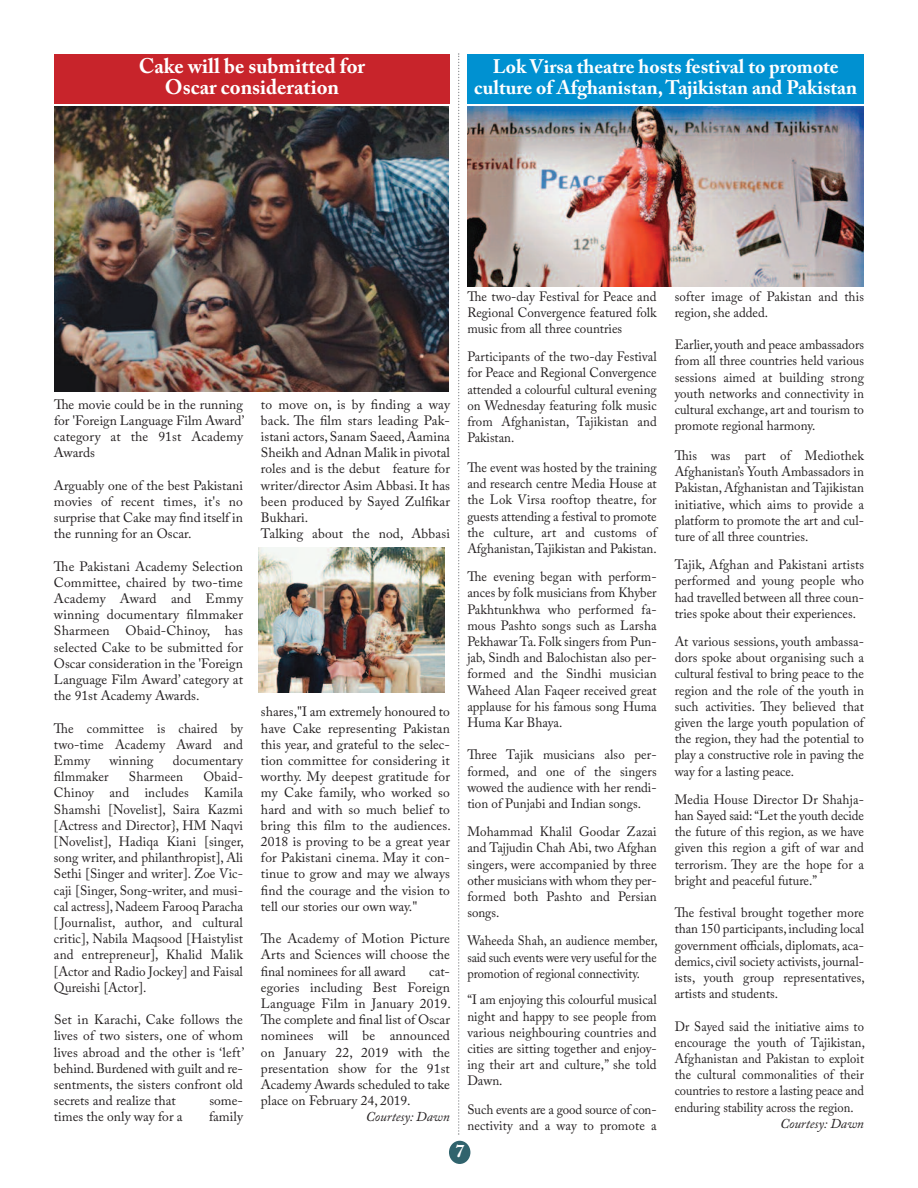
<style>
.page{position:relative;width:918px;height:1188px;background:#fff}
.page>*{position:absolute;margin:0;border:0;box-sizing:border-box;transform-origin:0 0}
.t1{font:700 21px/21px "Adobe Caslon Pro";color:#fff;text-align:center}
.t2{font:700 19.5px/21px "Adobe Caslon Pro";color:#fff;text-align:center}
.t3{font:700 18px "Adobe Caslon Pro";color:#fff}
.t4{font:13.5px/16.2px "Adobe Caslon Pro";color:#231f20;text-align:justify;scale:.96 1}
.t5{font:13.5px/16.2px "Adobe Caslon Pro";color:#231f20;text-align:justify}
.t6{font:13.5px/16.2px "Adobe Caslon Pro";color:#231f20;text-align:justify;scale:.93 1}
.t7{font:13.5px/16.2px "Adobe Caslon Pro";color:#231f20;text-align:justify;scale:.95 1}
.t8{font:13.5px/16.2px "Adobe Caslon Pro";color:#231f20;text-align:justify;scale:.92 1}
.t9{font:italic 13.5px "Adobe Caslon Pro";color:#231f20}
</style>
<div class="page">
<div style="left:449px;top:1141px;width:21px;height:23px;background:#30636d;border-radius:50%"></div>
<div style="left:54px;top:54px;width:396px;height:50px;background:#c8242b"></div>
<img style="left:54px;top:107px;width:394px;height:284px">
<img style="left:467px;top:106px;width:397px;height:181px">
<div style="left:467px;top:54px;width:397px;height:49px;background:#0091d1"></div>
<img style="left:258px;top:548px;width:186px;height:145px">
<svg style="left:458px;top:53px;width:1px;height:1082px"></svg>
<h1 class="t1" style="left:139px;top:58px;width:228px">Cake will be submitted for<br>Oscar consideration</h1>
<h2 class="t2" style="left:474px;top:58px;width:384px">Lok Virsa theatre hosts festival to promote culture of Afghanistan,Tajikistan and Pakistan</h2>
<p class="t5" style="left:54px;top:397px;width:192px">The movie could be in the running for 'Foreign Language Film Award’ category at the 91st Academy Awards</p>
<p class="t5" style="left:54px;top:478px;width:190px">Arguably one of the best Pakistani movies of recent times, it's no surprise that Cake may find itself in the running for an Oscar.</p>
<p class="t5" style="left:54px;top:559px;width:190px">The Pakistani Academy Selection Committee, chaired by two-time Academy Award and Emmy winning documentary filmmaker Sharmeen Obaid-Chinoy, has selected Cake to be submitted for Oscar consideration in the 'Foreign Language Film Award’ category at the 91st Academy Awards.</p>
<p class="t5" style="left:54px;top:721px;width:190px">The committee is chaired by two-time Academy Award and Emmy</p>
<p class="t5" style="left:110px;top:754px;width:46px">winning</p>
<p class="t5" style="left:173px;top:754px;width:72px">documentary</p>
<p class="t5" style="left:54px;top:770px;width:191px;text-indent:149px">Obaid-Chinoy and includes Kamila Shamshi [Novelist], Saira Kazmi [Actress and Director}, HM Naqvi [Novelist], Hadiqa Kiani [singer, song writer, and philanthropist], Ali Sethi [Singer and writer]. Zoe Vic&shy;caji [Singer, Song-writer, and musi&shy;cal actress],Nadeem Farooq Paracha [Journalist, author, and cultural critic], Nabila Maqsood [Haistylist and entrepreneur], Khalid Malik [Actor and Radio Jockey] and Faisal Qureishi [Actor].</p>
<p class="t5" style="left:54px;top:1013px;width:192px">Set in Karachi, Cake follows the lives of two sisters, one of whom lives abroad and the other is ‘left’ behind.Burdened with guilt and re&shy;sentments, the sisters confront old secrets and realize that</p>
<p class="t5" style="left:54px;top:770px;width:56px">filmmaker</p>
<p class="t5" style="left:129px;top:770px;width:56px">Sharmeen</p>
<p class="t5" style="left:209px;top:1094px;width:35px">some-</p>
<p class="t5" style="left:54px;top:1110px;width:130px">times the only way for a</p>
<p class="t5" style="left:209px;top:1110px;width:35px">family</p>
<p class="t5" style="left:261px;top:397px;width:190px;text-align:left">to move on, is by finding a way back. The film stars leading Pak&shy;istani actors, Sanam Saeed,Aamina<br>Sheikh and Adnan Malik in pivotal roles and is the debut feature for writer/director Asim Abbasi. It has been produced by Sayed Zulfikar<br>Bukhari.<br>Talking about the nod, Abbasi</p>
<p class="t5" style="left:261px;top:705px;width:191px">shares,"I am extremely honoured to have Cake representing Pakistan this year, and grateful to the selec&shy;tion committee for considering it worthy. My deepest gratitude for my Cake family, who worked so hard and with so much belief to bring this film to the audiences.<br>2018 is proving to be a great year for Pakistani cinema. May it con&shy;tinue to grow and may we always find the courage and the vision to tell our stories our own way."</p>
<p class="t5" style="left:261px;top:932px;width:190px">The Academy of Motion Picture Arts and Sciences will choose the final nominees for all award</p>
<p class="t5" style="left:261px;top:964px;width:191px;text-indent:168px">cat&shy;egories including Best Foreign Language Film in January 2019.<br>The complete and final list of Oscar nominees will be announced on January 22, 2019 with the presentation show for the 91st Academy Awards scheduled to take place on February 24, 2019.</p>
<p class="t9" style="left:366px;top:1112px;width:85px">Courtesy: Dawn</p>
<p class="t4" style="left:467px;top:290px;width:199px">The two-day Festival for Peace and Regional Convergence featured folk music from all three countries</p>
<p class="t7" style="left:467px;top:350px;width:201px">Participants of the two-day Festival for Peace and Regional Convergence attended a colourful cultural evening on Wednesday featuring folk music from Afghanistan, Tajikistan and Pakistan.</p>
<p class="t4" style="left:467px;top:461px;width:199px">The event was hosted by the training and research centre Media House at the Lok Virsa rooftop theatre, for guests attending a festival to promote the culture, art and customs of Afghanistan,Tajikistan and Pakistan.</p>
<p class="t4" style="left:467px;top:570px;width:199px">The evening began with perform&shy;ances by folk musicians from Khyber Pakhtunkhwa who performed fa&shy;mous Pashto songs such as Larsha Pekhawar Ta.Folk singers from Pun&shy;jab, Sindh and Balochistan also per&shy;formed and the Sindhi musician Waheed Alan Faqeer received great applause for his famous song Huma Huma Kar Bhaya.</p>
<p class="t4" style="left:467px;top:748px;width:199px">Three Tajik musicians also per&shy;formed, and one of the singers wowed the audience with her rendi&shy;tion of Punjabi and Indian songs.</p>
<p class="t4" style="left:467px;top:825px;width:199px">Mohammad Khalil Goodar Zazai and Tajjudin Chah Abi, two Afghan singers, were accompanied by three other musicians with whom they per&shy;formed both Pashto and Persian songs.</p>
<p class="t8" style="left:467px;top:934px;width:208px">Waheeda Shah, an audience member, said such events were very useful for the promotion of regional connectivity.</p>
<p class="t4" style="left:467px;top:993px;width:199px">“I am enjoying this colourful musical night and happy to see people from various neighbouring countries and cities are sitting together and enjoy&shy;ing their art and culture,” she told Dawn.</p>
<p class="t4" style="left:467px;top:1103px;width:199px">Such events are a good source of con&shy;nectivity and a way to promote a</p>
<h3 class="t3" style="left:455px;top:1144px;width:10px">7</h3>
<p class="t4" style="left:675px;top:290px;width:199px">softer image of Pakistan and this region, she added.</p>
<p class="t4" style="left:675px;top:338px;width:199px">Earlier, youth and peace ambassadors from all three countries held various sessions aimed at building strong youth networks and connectivity in cultural exchange, art and tourism to promote regional harmony.</p>
<p class="t4" style="left:675px;top:449px;width:199px">This was part of Mediothek Afghanistan’s Youth Ambassadors in Pakistan, Afghanistan and Tajikistan initiative, which aims to provide a platform to promote the art and cul&shy;ture of all three countries.</p>
<p class="t4" style="left:675px;top:558px;width:199px">Tajik, Afghan and Pakistani artists performed and young people who had travelled between all three coun&shy;tries spoke about their experiences.</p>
<p class="t4" style="left:675px;top:635px;width:199px">At various sessions, youth ambassa&shy;dors spoke about organising such a cultural festival to bring peace to the region and the role of the youth in such activities. They believed that given the large youth population of the region, they had the potential to play a constructive role in paving the way for a lasting peace.</p>
<p class="t4" style="left:675px;top:793px;width:199px">Media House Director Dr Shahja&shy;han Sayed said: “Let the youth decide the future of this region, as we have given this region a gift of war and terrorism. They are the hope for a bright and peaceful future.”</p>
<p class="t4" style="left:675px;top:906px;width:200px">The festival brought together more than 150 participants, including local government officials, diplomats, aca&shy;demics, civil society activists, journal&shy;ists, youth group representatives, artists and students.</p>
<p class="t6" style="left:675px;top:1020px;width:206px">Dr Sayed said the initiative aims to encourage the youth of Tajikistan, Afghanistan and Pakistan to exploit the cultural commonalities of their countries to restore a lasting peace and enduring stability across the region.</p>
<p class="t9" style="left:780px;top:1119px;width:85px">Courtesy: Dawn</p>
</div>
